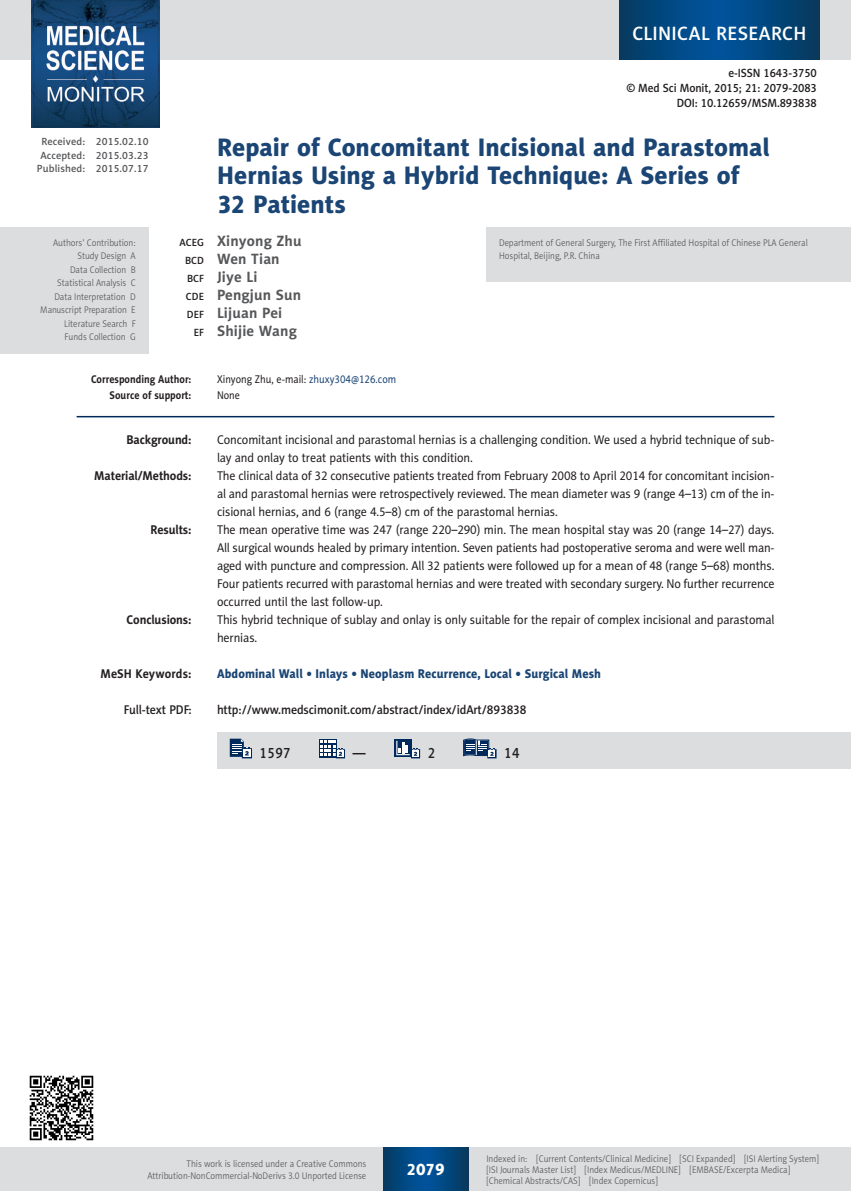
<style>
.page{position:relative;width:851px;height:1191px;background:#fff}
.page>*{position:absolute;margin:0;border:0;box-sizing:border-box;transform-origin:0 0}
.MSM_Tytul{font:25.5px/28.5px "Naomi Sans EFN Heavy";color:#1a4574}
.t1{font:19.5px "Naomi Sans EFN Medium";letter-spacing:.015em;color:#fff}
.t2{font:16.5px "Naomi Sans EFN Heavy";color:#fff}
.MSM_Autorzy{font:700 15px "Naomi Sans EFN";letter-spacing:.01em;color:#57585a}
.MSM_dane{font:15px "Naomi Sans EFN Medium";letter-spacing:.03em;color:#231f20;scale:.9 1}
.MSM_Summary_body{font:12.75px/18px "Naomi Sans EFN";letter-spacing:-.01em;color:#231f20;scale:.95 1}
.MSM_full_text_pdf{font:12.75px "Naomi Sans EFN Medium";letter-spacing:-.01em;color:#231f20;scale:.95 1}
.MSM_keywords{font:12.75px "Naomi Sans EFN Heavy";letter-spacing:.005em;color:#1a4574;scale:.95 1}
.MSM_Summary_body-2{font:700 12.75px "Naomi Sans EFN";letter-spacing:-.01em;color:#231f20;scale:.95 1}
.MSM_keywords-2{font:700 12.75px "Naomi Sans EFN";letter-spacing:.005em;color:#231f20;scale:.95 1}
.MSM_full_text_pdf-2{font:12px "Naomi Sans EFN Medium";letter-spacing:-.01em;color:#231f20;scale:.95 1}
.MSM_Adres{font:11.25px "Naomi Sans EFN";color:#231f20;scale:.9 1}
.MSM_Adres-2{font:700 11.25px "Naomi Sans EFN";color:#231f20;scale:.9 1}
.MSM_Support{font:700 11.25px "Naomi Sans EFN";color:#231f20;scale:.9 1}
.MSM_Support-2{font:11.25px "Naomi Sans EFN";color:#231f20;scale:.9 1}
.t3{font:10.5px "Naomi Sans EFN Medium";letter-spacing:.01em;color:#57585a}
.MSM_Afiliacja{font:9.75px/11.2px "Naomi Sans EFN Light";color:#57585a;scale:.9 1}
.s1{font-family:"Naomi Sans EFN Medium";font-weight:400;font-size:10.5px;color:#231f20}
.s2{color:#1a4574}
</style>
<div class="page">
<div style="left:217px;top:732px;width:633px;height:36px;background:#dcdddf"></div>
<svg style="left:230px;top:738px;width:22px;height:20px"></svg>
<div style="left:319px;top:739px;width:17px;height:18px;background:#00295c"></div>
<svg style="left:320px;top:740px;width:25px;height:18px"></svg>
<div style="left:394px;top:739px;width:18px;height:18px;background:#00295c"></div>
<svg style="left:396px;top:741px;width:24px;height:17px"></svg>
<svg style="left:463px;top:738px;width:33px;height:20px"></svg>
<hr style="left:77px;top:416px;width:697px;height:1px;background:#00295c">
<div style="left:0;top:228px;width:148px;height:126px;background:#dcdddf"></div>
<div style="left:486px;top:228px;width:364px;height:54px;background:#dcdddf"></div>
<img style="left:29px;top:1075px;width:65px;height:66px">
<div style="left:0;top:1148px;width:850px;height:43px;background:#dcdddf"></div>
<svg style="left:383px;top:1147px;width:85px;height:43px"></svg>
<div style="left:0;top:0;width:850px;height:60px;background:#dcdddf"></div>
<svg style="left:619px;top:0;width:200px;height:60px"></svg>
<img style="left:32px;top:0;width:127px;height:128px">
<h2 class="t1" style="left:632px;top:22px;width:175px">CLINICAL RESEARCH</h2>
<p class="MSM_full_text_pdf-2" style="left:728px;top:66px;width:95px">e-ISSN 1643-3750</p>
<p class="MSM_full_text_pdf-2" style="left:626px;top:81px;width:202px">© Med Sci Monit, 2015; 21: 2079-2083</p>
<p class="MSM_full_text_pdf-2" style="left:676px;top:96px;width:149px">DOI: 10.12659/MSM.893838</p>
<p class="MSM_Tytul" style="left:217px;top:132px;width:554px">Repair of Concomitant Incisional and Parastomal<br>Hernias Using a Hybrid Technique: A Series of<br>32 Patients</p>
<p class="MSM_Autorzy" style="left:179px;top:232px;width:124px"><span class="s1">ACEG</span> Xinyong Zhu</p>
<p class="MSM_Autorzy" style="left:185px;top:250px;width:96px"><span class="s1">BCD</span> Wen Tian</p>
<p class="MSM_Autorzy" style="left:187px;top:268px;width:72px"><span class="s1">BCF</span> Jiye Li</p>
<p class="MSM_Autorzy" style="left:186px;top:286px;width:117px"><span class="s1">CDE</span> Pengjun Sun</p>
<p class="MSM_Autorzy" style="left:187px;top:304px;width:97px"><span class="s1">DEF</span> Lijuan Pei</p>
<p class="MSM_Autorzy" style="left:194px;top:322px;width:104px"><span class="s1">EF</span> Shijie Wang</p>
<p class="MSM_Adres-2" style="left:91px;top:373px;width:113px">Corresponding Author:</p>
<p class="MSM_Adres" style="left:217px;top:373px;width:201px">Xinyong Zhu, e-mail: <span class="s2">zhuxy304@126.com</span></p>
<p class="MSM_Support" style="left:110px;top:388px;width:92px">Source of support:</p>
<p class="MSM_Support-2" style="left:217px;top:388px;width:27px">None</p>
<p class="MSM_Summary_body-2" style="left:126px;top:432px;width:70px">Background:</p>
<p class="MSM_Summary_body" style="left:217px;top:431px;width:588px">Concomitant incisional and parastomal hernias is a challenging condition. We used a hybrid technique of sub&shy;lay and onlay to treat patients with this condition.</p>
<p class="MSM_Summary_body-2" style="left:94px;top:468px;width:104px">Material/Methods:</p>
<p class="MSM_Summary_body" style="left:217px;top:467px;width:588px;text-align:justify">The clinical data of 32 consecutive patients treated from February 2008 to April 2014 for concomitant incision&shy;al and parastomal hernias were retrospectively reviewed. The mean diameter was 9 (range 4–13) cm of the in&shy;cisional hernias, and 6 (range 4.5–8) cm of the parastomal hernias.</p>
<p class="MSM_Summary_body-2" style="left:150px;top:522px;width:45px">Results:</p>
<p class="MSM_Summary_body" style="left:217px;top:521px;width:588px;text-align:justify">The mean operative time was 247 (range 220–290) min. The mean hospital stay was 20 (range 14–27) days.<br>All surgical wounds healed by primary intention. Seven patients had postoperative seroma and were well man&shy;aged with puncture and compression. All 32 patients were followed up for a mean of 48 (range 5–68) months.<br>Four patients recurred with parastomal hernias and were treated with secondary surgery. No further recurrence occurred until the last follow-up.</p>
<p class="MSM_Summary_body-2" style="left:127px;top:612px;width:70px">Conclusions:</p>
<p class="MSM_Summary_body" style="left:217px;top:611px;width:588px">This hybrid technique of sublay and onlay is only suitable for the repair of complex incisional and parastomal hernias.</p>
<p class="MSM_keywords-2" style="left:100px;top:666px;width:97px">MeSH Keywords:</p>
<p class="MSM_keywords" style="left:217px;top:666px;width:406px">Abdominal Wall • Inlays • Neoplasm Recurrence, Local • Surgical Mesh</p>
<p class="MSM_full_text_pdf" style="left:124px;top:702px;width:73px">Full-text PDF:</p>
<p class="MSM_full_text_pdf" style="left:217px;top:702px;width:327px">http://www.medscimonit.com/abstract/index/idArt/893838</p>
<p class="t3" style="left:41px;top:136px;width:109px">Received: 2015.02.10</p>
<p class="t3" style="left:40px;top:149px;width:110px">Accepted: 2015.03.23</p>
<p class="t3" style="left:37px;top:163px;width:113px">Published: 2015.07.17</p>
<p class="MSM_Afiliacja" style="left:53px;top:237px;width:93px">Authors’ Contribution:</p>
<p class="MSM_Afiliacja" style="left:77px;top:250px;width:66px">Study Design A</p>
<p class="MSM_Afiliacja" style="left:70px;top:264px;width:74px">Data Collection B</p>
<p class="MSM_Afiliacja" style="left:57px;top:277px;width:89px">Statistical Analysis C</p>
<p class="MSM_Afiliacja" style="left:54px;top:291px;width:92px">Data Interpretation D</p>
<p class="MSM_Afiliacja" style="left:40px;top:304px;width:107px">Manuscript Preparation E</p>
<p class="MSM_Afiliacja" style="left:64px;top:318px;width:81px">Literature Search F</p>
<p class="MSM_Afiliacja" style="left:65px;top:331px;width:80px">Funds Collection G</p>
<p class="MSM_Afiliacja" style="left:499px;top:236px;width:344px;line-height:13.5px">Department of General Surgery, The First Affiliated Hospital of Chinese PLA General<br>Hospital, Beijing, P.R. China</p>
<p class="MSM_dane" style="left:259px;top:744px;width:36px">1597</p>
<p class="MSM_dane" style="left:352px;top:744px;width:16px">—</p>
<p class="MSM_dane" style="left:427px;top:744px;width:10px">2</p>
<p class="MSM_dane" style="left:504px;top:744px;width:19px">14</p>
<p class="MSM_Afiliacja" style="left:147px;top:1158px;width:245px;text-align:right">This work is licensed under a Creative Commons<br>Attribution-NonCommercial-NoDerivs 3.0 Unported License</p>
<p class="t2" style="left:406px;top:1159px;width:40px">2079</p>
<p class="MSM_Afiliacja" style="left:486px;top:1152px;width:371px">Indexed in: [Current Contents/Clinical Medicine] [SCI Expanded] [ISI Alerting System] [ISI Journals Master List] [Index Medicus/MEDLINE] [EMBASE/Excerpta Medica] [Chemical Abstracts/CAS] [Index Copernicus]</p>
</div>
